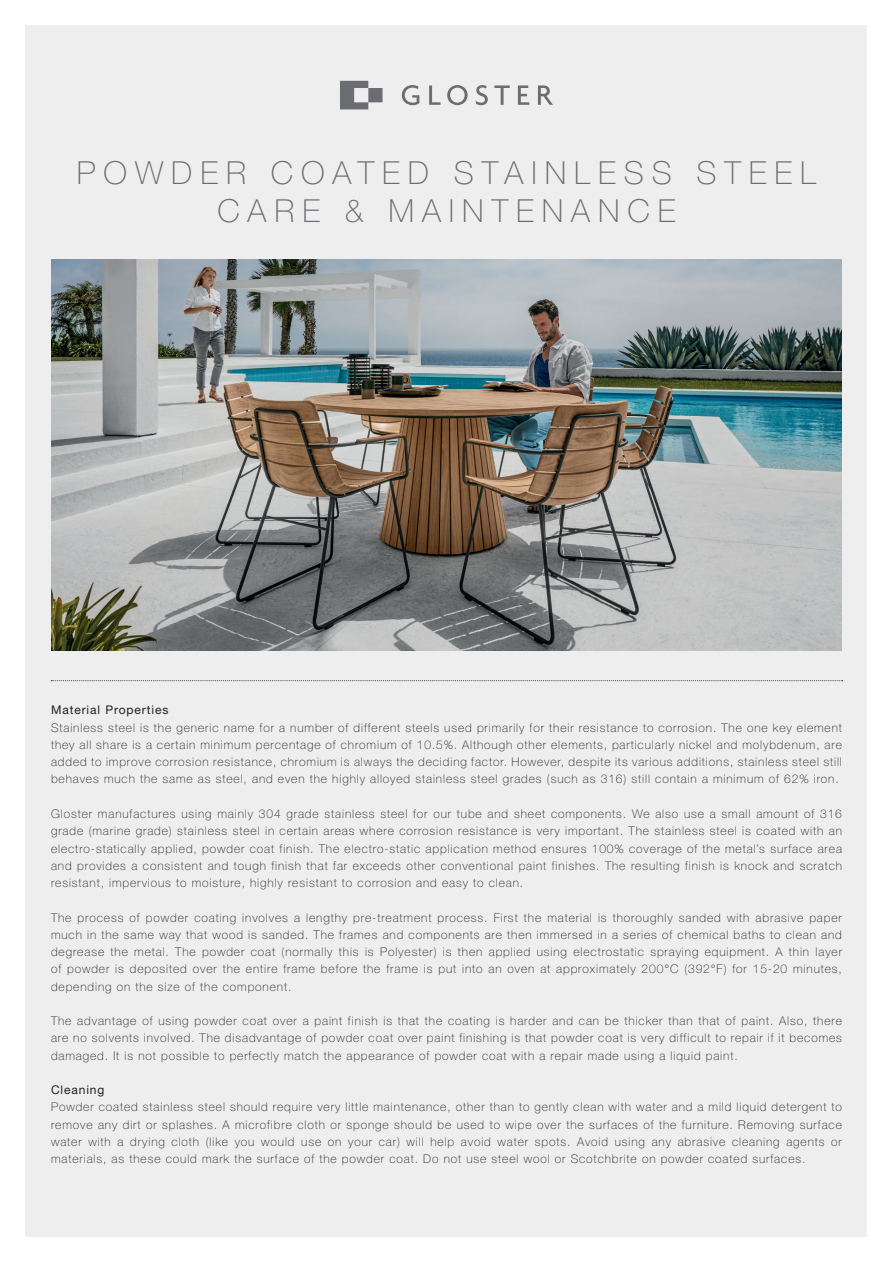
<style>
.page{position:relative;width:893px;height:1263px;background:#fff}
.page>*{position:absolute;margin:0;border:0;box-sizing:border-box;transform-origin:0 0}
.t1{font:100 31.8px "Helvetica Neue LT Pro";letter-spacing:.25em;color:#6c6d70}
.t2{font:100 12px/17.2px "Helvetica Neue LT Pro";letter-spacing:.075em;color:#231f20;text-align:justify}
.t3{font:12px "Helvetica Neue LT Pro";letter-spacing:.075em;color:#231f20}
</style>
<div class="page">
<div style="left:26px;top:26px;width:841px;height:1211px;background:#eeeeef"></div>
<svg style="left:340px;top:81px;width:213px;height:28px"></svg>
<img style="left:51px;top:259px;width:791px;height:392px">
<svg style="left:51px;top:680px;width:792px;height:1px"></svg>
<p class="t1" style="left:77px;top:154px;width:741px">POWDER COATED STAINLESS STEEL</p>
<p class="t1" style="left:217px;top:192px;width:460px">CARE &amp; MAINTENANCE</p>
<p class="t3" style="left:51px;top:703px;width:119px">Material Properties</p>
<p class="t2" style="left:51px;top:719px;width:792px">Stainless steel is the generic name for a number of different steels used primarily for their resistance to corrosion. The one key element they all share is a certain minimum percentage of chromium of 10.5%. Although other elements, particularly nickel and molybdenum, are added to improve corrosion resistance, chromium is always the deciding factor. However, despite its various additions, stainless steel still behaves much the same as steel, and even the highly alloyed stainless steel grades (such as 316) still contain a minimum of 62% iron.</p>
<p class="t2" style="left:51px;top:805px;width:792px">Gloster manufactures using mainly 304 grade stainless steel for our tube and sheet components. We also use a small amount of 316 grade (marine grade) stainless steel in certain areas where corrosion resistance is very important. The stainless steel is coated with an electro-statically applied, powder coat finish. The electro-static application method ensures 100% coverage of the metal’s surface area and provides a consistent and tough finish that far exceeds other conventional paint finishes. The resulting finish is knock and scratch resistant, impervious to moisture, highly resistant to corrosion and easy to clean.</p>
<p class="t2" style="left:51px;top:908px;width:792px">The process of powder coating involves a lengthy pre-treatment process. First the material is thoroughly sanded with abrasive paper much in the same way that wood is sanded. The frames and components are then immersed in a series of chemical baths to clean and degrease the metal. The powder coat (normally this is Polyester) is then applied using electrostatic spraying equipment. A thin layer of powder is deposited over the entire frame before the frame is put into an oven at approximately 200°C (392°F) for 15-20 minutes, depending on the size of the component.</p>
<p class="t2" style="left:51px;top:1012px;width:792px">The advantage of using powder coat over a paint finish is that the coating is harder and can be thicker than that of paint. Also, there are no solvents involved. The disadvantage of powder coat over paint finishing is that powder coat is very difficult to repair if it becomes damaged. It is not possible to perfectly match the appearance of powder coat with a repair made using a liquid paint.</p>
<p class="t3" style="left:51px;top:1082px;width:55px">Cleaning</p>
<p class="t2" style="left:51px;top:1098px;width:792px">Powder coated stainless steel should require very little maintenance, other than to gently clean with water and a mild liquid detergent to remove any dirt or splashes. A microfibre cloth or sponge should be used to wipe over the surfaces of the furniture. Removing surface water with a drying cloth (like you would use on your car) will help avoid water spots. Avoid using any abrasive cleaning agents or materials, as these could mark the surface of the powder coat. Do not use steel wool or Scotchbrite on powder coated surfaces.</p>
</div>
